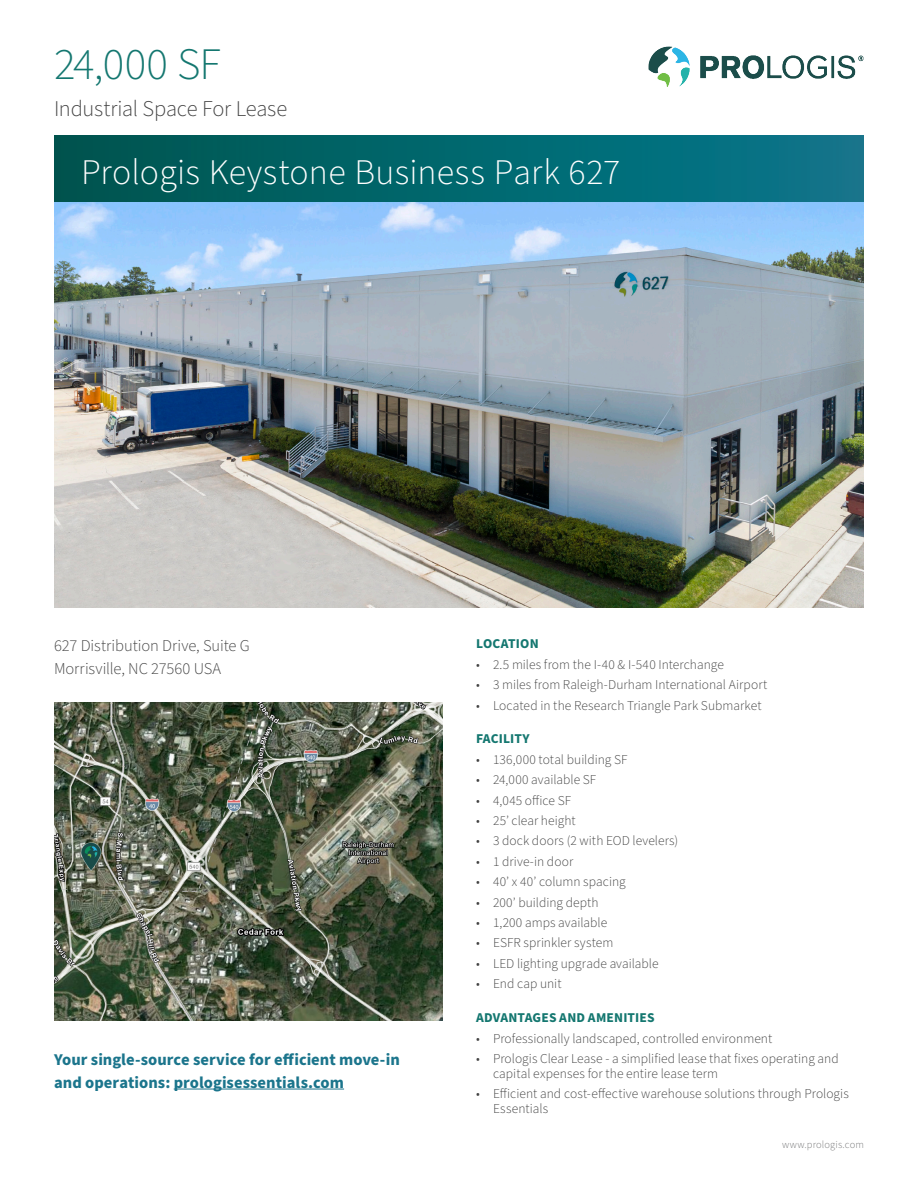
<style>
.page{position:relative;width:918px;height:1188px;background:#fff}
.page>*{position:absolute;margin:0;border:0;box-sizing:border-box;transform-origin:0 0}
.t1{font:300 45px "Source Sans Pro";letter-spacing:-.005em;color:#147770}
.Prologis_Park_Name{font:300 36px "Source Sans Pro";letter-spacing:.005em;color:#fff}
.t2{font:300 22.5px "Source Sans Pro";letter-spacing:-.01em;color:#414141}
.t3{font:700 16.5px/22.5px "Source Sans Pro";color:#1b758c}
.Address{font:300 16.5px/22.5px "Source Sans Pro";letter-spacing:-.005em;color:#414141}
.t4{font:300 13.5px/15px "Source Sans Pro";letter-spacing:.005em;color:#414141}
.Body_Headings{font:700 13.5px "Source Sans Pro";letter-spacing:.015em;color:#147770}
.Footer_Text{font:300 10.5px "Source Sans Pro";letter-spacing:.015em;color:#747576}
</style>
<div class="page">
<img style="left:648px;top:46px;width:216px;height:40px">
<div style="left:54px;top:135px;width:810px;height:67px;background:linear-gradient(to right,#00554e,#09788d)"></div>
<img style="left:54px;top:702px;width:388px;height:319px">
<img style="left:54px;top:202px;width:810px;height:406px">
<hr style="left:174px;top:1089px;width:170px;height:1px;background:#1b758c">
<h1 class="t1" style="left:54px;top:34px;width:168px">24,000 SF</h1>
<h3 class="t2" style="left:54px;top:94px;width:235px">Industrial Space For Lease</h3>
<p class="Prologis_Park_Name" style="left:81px;top:148px;width:541px">Prologis Keystone Business Park 627</p>
<p class="Address" style="left:54px;top:635px;width:197px">627 Distribution Drive, Suite G<br>Morrisville, NC 27560 USA</p>
<p class="Body_Headings" style="left:476px;top:635px;width:64px">LOCATION</p>
<p class="t4" style="left:476px;top:657px;width:249px">• 2.5 miles from the I-40 &amp; I-540 Interchange</p>
<p class="t4" style="left:476px;top:678px;width:293px">• 3 miles from Raleigh-Durham International Airport</p>
<p class="t4" style="left:476px;top:698px;width:287px">• Located in the Research Triangle Park Submarket</p>
<p class="Body_Headings" style="left:476px;top:730px;width:55px">FACILITY</p>
<p class="t4" style="left:476px;top:752px;width:153px">• 136,000 total building SF</p>
<p class="t4" style="left:476px;top:773px;width:122px">• 24,000 available SF</p>
<p class="t4" style="left:476px;top:793px;width:97px">• 4,045 office SF</p>
<p class="t4" style="left:476px;top:813px;width:101px">• 25’ clear height</p>
<p class="t4" style="left:476px;top:834px;width:204px">• 3 dock doors (2 with EOD levelers)</p>
<p class="t4" style="left:476px;top:854px;width:99px">• 1 drive-in door</p>
<p class="t4" style="left:476px;top:875px;width:151px">• 40’ x 40’ column spacing</p>
<p class="t4" style="left:476px;top:895px;width:124px">• 200’ building depth</p>
<p class="t4" style="left:476px;top:915px;width:133px">• 1,200 amps available</p>
<p class="t4" style="left:476px;top:936px;width:139px">• ESFR sprinkler system</p>
<p class="t4" style="left:476px;top:956px;width:184px">• LED lighting upgrade available</p>
<p class="t4" style="left:476px;top:977px;width:87px">• End cap unit</p>
<p class="Body_Headings" style="left:476px;top:1008px;width:180px">ADVANTAGES AND AMENITIES</p>
<p class="t4" style="left:476px;top:1031px;width:298px">• Professionally landscaped, controlled environment</p>
<p class="t4" style="left:493px;top:1051px;width:347px;text-indent:-17px">• Prologis Clear Lease - a simplified lease that fixes operating and capital expenses for the entire lease term</p>
<p class="t4" style="left:493px;top:1087px;width:357px;text-indent:-17px">• Efficient and cost-effective warehouse solutions through Prologis<br>Essentials</p>
<p class="t3" style="left:54px;top:1049px;width:347px">Your single-source service for efficient move-in and operations: prologisessentials.com</p>
<p class="Footer_Text" style="left:782px;top:1137px;width:83px">www.prologis.com</p>
</div>
